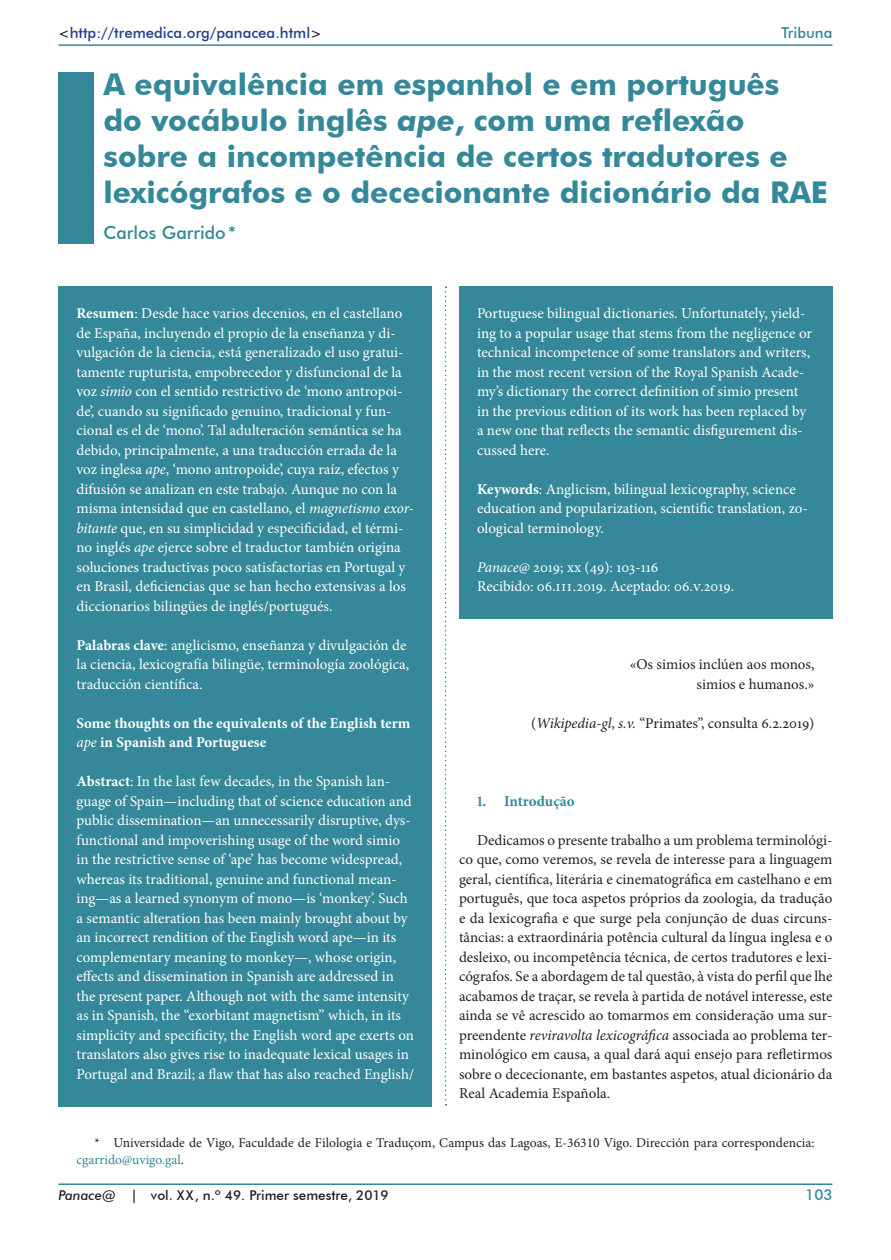
<style>
.page{position:relative;width:891px;height:1260px;background:#fff}
.page>*{position:absolute;margin:0;border:0;box-sizing:border-box;transform-origin:0 0}
.Título_de_artículo{font:700 30px/36px "Futura BT";color:#348899}
.Autor{font:500 18px "Futura BT";color:#348899}
.Resumen{font:15px/19.5px "Minion Pro";color:#fff}
.Cuerpo_portugués{font:15px/19.5px "Minion Pro";color:#231f20;text-align:justify}
.Epígrafe{font:15px/19.5px "Minion Pro";letter-spacing:-.005em;color:#231f20;text-align:right}
.Resumen__título_en_i{font:700 15px/19.5px "Minion Pro";color:#fff}
.Datos_técnicos{font:15px "Minion Pro";color:#fff}
.t1{font:500 15px "Futura BT";color:#253f8e}
.t2{font:700 15px "Minion Pro";letter-spacing:-.005em;color:#348899}
.t3{font:500 15px "Futura BT";color:#348899}
.Nota_al_pie{font:13.5px/16.5px "Minion Pro";color:#231f20}
.t4{font:500 13.5px "Futura BT";color:#231f20}
.s1{font-size:13.5px;color:#231f20}
.s2{font-style:italic}
.s3{font-weight:700}
.s4{font-weight:400;font-style:italic}
.s5{color:#348899}
</style>
<div class="page">
<hr style="left:58px;top:1184px;width:774px;height:1px;background:#348899">
<hr style="left:58px;top:44px;width:774px;height:2px;background:#348899">
<div style="left:58px;top:72px;width:36px;height:138px;background:#348899"></div>
<div style="left:58px;top:210px;width:36px;height:33px;background:#348899"></div>
<div style="left:58px;top:286px;width:374px;height:353px;background:#348899"></div>
<div style="left:58px;top:618px;width:374px;height:99px;background:#348899"></div>
<div style="left:58px;top:696px;width:374px;height:79px;background:#348899"></div>
<div style="left:58px;top:754px;width:374px;height:353px;background:#348899"></div>
<div style="left:459px;top:286px;width:373px;height:197px;background:#348899"></div>
<div style="left:459px;top:462px;width:373px;height:99px;background:#348899"></div>
<div style="left:459px;top:559px;width:373px;height:60px;background:#348899"></div>
<svg style="left:445px;top:286px;width:2px;height:820px"></svg>
<p class="t1" style="left:58px;top:24px;width:265px"><span class="s1">&lt;</span>http://tremedica.org/panacea.html<span class="s1">&gt;</span></p>
<p class="t3" style="left:782px;top:24px;width:52px">Tribuna</p>
<p class="Título_de_artículo" style="left:104px;top:66px;width:726px">A equivalência em espanhol e em português<br>do vocábulo inglês <span class="s2">ape</span>, com uma reflexão sobre a incompetência de certos tradutores e lexicógrafos e o dececionante dicionário da RAE</p>
<p class="Autor" style="left:104px;top:221px;width:134px">Carlos Garrido*</p>
<p class="Resumen" style="left:76px;top:304px;width:339px"><span class="s3">Resumen</span>: Desde hace varios decenios, en el castellano de España, incluyendo el propio de la enseñanza y di&shy;vulgación de la ciencia, está generalizado el uso gratui&shy;tamente rupturista, empobrecedor y disfuncional de la voz <span class="s2">simio</span> con el sentido restrictivo de ‘mono antropoi&shy;de’, cuando su significado genuino, tradicional y fun&shy;cional es el de ‘mono’. Tal adulteración semántica se ha debido, principalmente, a una traducción errada de la voz inglesa <span class="s2">ape</span>, ‘mono antropoide’, cuya raíz, efectos y difusión se analizan en este trabajo. Aunque no con la misma intensidad que en castellano, el <span class="s2">magnetismo exor&shy;bitante</span> que, en su simplicidad y especificidad, el térmi&shy;no inglés <span class="s2">ape</span> ejerce sobre el traductor también origina soluciones traductivas poco satisfactorias en Portugal y en Brasil, deficiencias que se han hecho extensivas a los diccionarios bilingües de inglés/portugués.</p>
<p class="Resumen" style="left:76px;top:635px;width:334px"><span class="s3">Palabras clave</span>: anglicismo, enseñanza y divulgación de la ciencia, lexicografía bilingüe, terminología zoológica, traducción científica.</p>
<p class="Resumen__título_en_i" style="left:76px;top:713px;width:335px">Some thoughts on the equivalents of the English term <span class="s4">ape</span> in Spanish and Portuguese</p>
<p class="Resumen" style="left:76px;top:772px;width:339px"><span class="s3">Abstract</span>: In the last few decades, in the Spanish lan&shy;guage of Spain—including that of science education and public dissemination—an unnecessarily disruptive, dys&shy;functional and impoverishing usage of the word simio in the restrictive sense of ‘ape’ has become widespread, whereas its traditional, genuine and functional mean&shy;ing—as a learned synonym of mono—is ‘monkey’. Such a semantic alteration has been mainly brought about by an incorrect rendition of the English word ape—in its complementary meaning to monkey—, whose origin, effects and dissemination in Spanish are addressed in the present paper. Although not with the same intensity as in Spanish, the “exorbitant magnetism” which, in its simplicity and specificity, the English word ape exerts on translators also gives rise to inadequate lexical usages in Portugal and Brazil; a flaw that has also reached English/</p>
<p class="Resumen" style="left:477px;top:304px;width:337px">Portuguese bilingual dictionaries. Unfortunately, yield&shy;ing to a popular usage that stems from the negligence or technical incompetence of some translators and writers, in the most recent version of the Royal Spanish Acade&shy;my’s dictionary the correct definition of simio present in the previous edition of its work has been replaced by a new one that reflects the semantic disfigurement dis&shy;cussed here.</p>
<p class="Resumen" style="left:477px;top:479px;width:332px"><span class="s3">Keywords</span>: Anglicism, bilingual lexicography, science education and popularization, scientific translation, zo&shy;ological terminology.</p>
<p class="Datos_técnicos" style="left:477px;top:557px;width:183px"><span class="s2">Panace@</span> 2019; xx (49): 103-116</p>
<p class="Datos_técnicos" style="left:477px;top:576px;width:259px">Recibido: 06.iii.2019. Aceptado: 06.v.2019.</p>
<p class="Epígrafe" style="left:630px;top:655px;width:186px">«Os simios inclúen aos monos, simios e humanos.»</p>
<p class="Epígrafe" style="left:531px;top:713px;width:285px">(<span class="s2">Wikipedia-gl</span>, <span class="s2">s.v.</span> “Primates”, consulta 6.2.2019)</p>
<p class="t2" style="left:477px;top:790px;width:99px">1. Introdução</p>
<p class="Cuerpo_portugués" style="left:459px;top:830px;width:375px;text-indent:18px">Dedicamos o presente trabalho a um problema terminológi&shy;co que, como veremos, se revela de interesse para a linguagem geral, científica, literária e cinematográfica em castelhano e em português, que toca aspetos próprios da zoologia, da tradução e da lexicografia e que surge pela conjunção de duas circuns&shy;tâncias: a extraordinária potência cultural da língua inglesa e o desleixo, ou incompetência técnica, de certos tradutores e lexi&shy;cógrafos. Se a abordagem de tal questão, à vista do perfil que lhe acabamos de traçar, se revela à partida de notável interesse, este ainda se vê acrescido ao tomarmos em consideração uma sur&shy;preendente <span class="s2">reviravolta lexicográfica</span> associada ao problema ter&shy;minológico em causa, a qual dará aqui ensejo para refletirmos sobre o dececionante, em bastantes aspetos, atual dicionário da Real Academia Española.</p>
<p class="Nota_al_pie" style="left:76px;top:1135px;width:740px;text-indent:18px">* Universidade de Vigo, Faculdade de Filologia e Traduçom, Campus das Lagoas, E-36310 Vigo. Dirección para correspondencia: <span class="s5">cgarrido@uvigo.gal</span>.</p>
<p class="t4" style="left:58px;top:1187px;width:332px"><span class="s2">Panace@</span> | vol. XX, n.º 49. Primer semestre, 2019</p>
<p class="t3" style="left:805px;top:1186px;width:29px">103</p>
</div>
